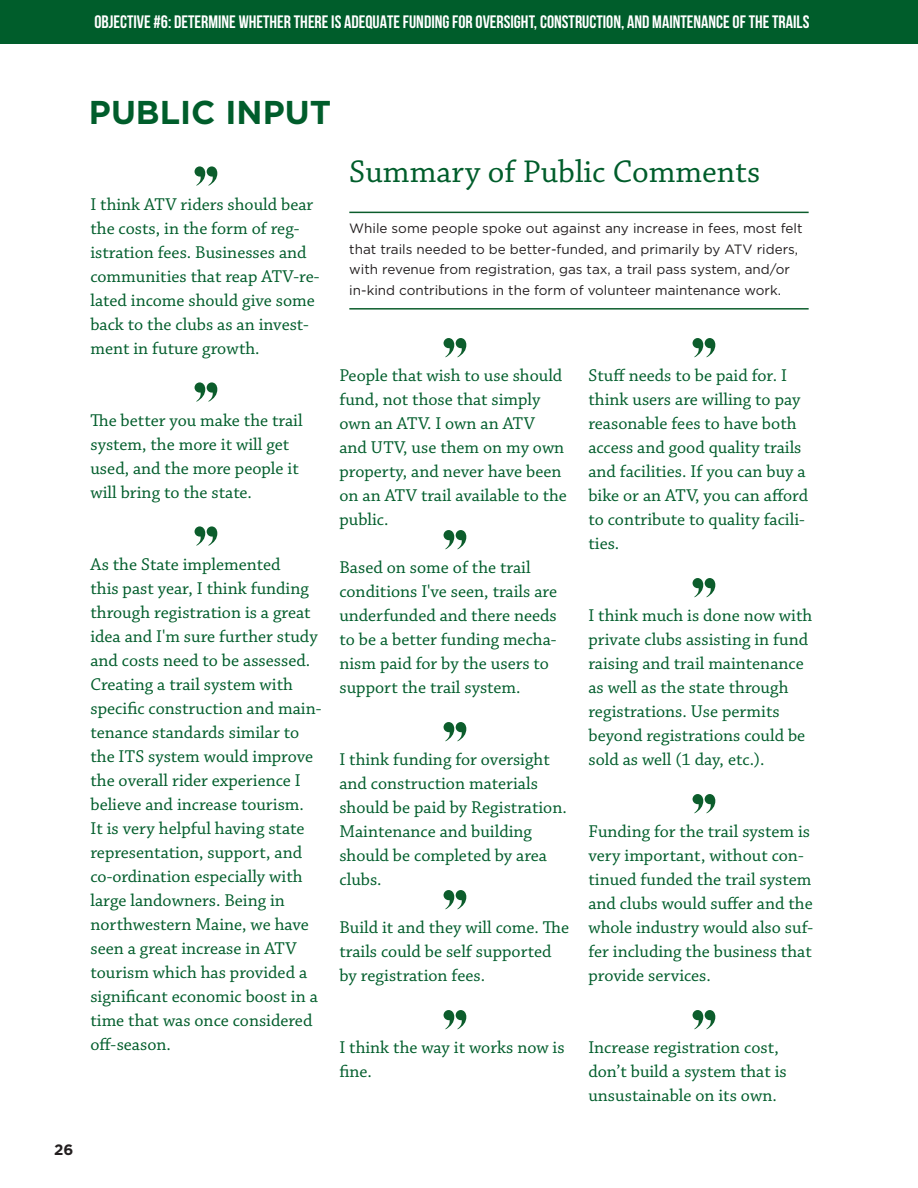
<style>
.page{position:relative;width:918px;height:1188px;background:#fff}
.page>*{position:absolute;margin:0;border:0;box-sizing:border-box;transform-origin:0 0}
.t1{font:33px "Chaparral Pro";color:#005d2b}
.t2{font:700 33px "Gotham";color:#005d2b}
.t3{font:18px/24px "Chaparral Pro";color:#005d2b}
.t4{font:700 18px "Bebas Neue";color:#fff}
.t5{font:700 15px "Gotham";color:#231f20}
.Body_Text{font:13.5px/20.4px "Gotham";color:#231f20}
</style>
<div class="page">
<div style="left:0;top:0;width:918px;height:43px;background:#005d2b"></div>
<svg style="left:195px;top:166px;width:22px;height:20px"></svg>
<svg style="left:195px;top:382px;width:22px;height:20px"></svg>
<svg style="left:195px;top:526px;width:22px;height:20px"></svg>
<svg style="left:444px;top:338px;width:22px;height:19px"></svg>
<svg style="left:444px;top:530px;width:22px;height:19px"></svg>
<svg style="left:444px;top:722px;width:22px;height:19px"></svg>
<svg style="left:444px;top:890px;width:22px;height:19px"></svg>
<svg style="left:444px;top:1010px;width:22px;height:19px"></svg>
<svg style="left:693px;top:338px;width:22px;height:19px"></svg>
<svg style="left:693px;top:578px;width:22px;height:19px"></svg>
<svg style="left:693px;top:794px;width:22px;height:19px"></svg>
<svg style="left:693px;top:1010px;width:22px;height:19px"></svg>
<hr style="left:349px;top:212px;width:460px;height:1px;background:#0c5d2c">
<hr style="left:349px;top:308px;width:460px;height:2px;background:#0c5d2c">
<p class="t4" style="left:94px;top:12px;width:716px">OBJECTIVE #6: DETERMINE WHETHER THERE IS ADEQUATE FUNDING FOR OVERSIGHT, CONSTRUCTION, AND MAINTENANCE OF THE TRAILS</p>
<p class="t5" style="left:54px;top:1139px;width:21px">26</p>
<p class="t2" style="left:89px;top:90px;width:244px">PUBLIC INPUT</p>
<p class="t3" style="left:90px;top:193px;width:231px">I think ATV riders should bear the costs, in the form of reg&shy;istration fees. Businesses and communities that reap ATV-re&shy;lated income should give some back to the clubs as an invest&shy;ment in future growth.</p>
<p class="t3" style="left:90px;top:409px;width:214px">The better you make the trail system, the more it will get used, and the more people it will bring to the state.</p>
<p class="t3" style="left:90px;top:553px;width:233px">As the State implemented<br>this past year, I think funding through registration is a great idea and I'm sure further study and costs need to be assessed.<br>Creating a trail system with specific construction and main&shy;tenance standards similar to the ITS system would improve the overall rider experience I believe and increase tourism.<br>It is very helpful having state representation, support, and co-ordination especially with large landowners. Being in northwestern Maine, we have seen a great increase in ATV tourism which has provided a significant economic boost in a time that was once considered off-season.</p>
<p class="t1" style="left:349px;top:153px;width:413px">Summary of Public Comments</p>
<p class="Body_Text" style="left:349px;top:218px;width:455px">While some people spoke out against any increase in fees, most felt that trails needed to be better-funded, and primarily by ATV riders, with revenue from registration, gas tax, a trail pass system, and/or in-kind contributions in the form of volunteer maintenance work.</p>
<p class="t3" style="left:339px;top:364px;width:229px">People that wish to use should fund, not those that simply own an ATV. I own an ATV and UTV, use them on my own property, and never have been on an ATV trail available to the public.</p>
<p class="t3" style="left:339px;top:556px;width:219px">Based on some of the trail conditions I've seen, trails are underfunded and there needs to be a better funding mecha&shy;nism paid for by the users to support the trail system.</p>
<p class="t3" style="left:339px;top:748px;width:229px">I think funding for oversight and construction materials should be paid by Registration.</p>
<p class="t3" style="left:339px;top:820px;width:209px">Maintenance and building should be completed by area clubs.</p>
<p class="t3" style="left:339px;top:916px;width:231px">Build it and they will come. The trails could be self supported by registration fees.</p>
<p class="t3" style="left:588px;top:364px;width:221px">Stuff needs to be paid for. I think users are willing to pay reasonable fees to have both access and good quality trails and facilities. If you can buy a bike or an ATV, you can afford to contribute to quality facili&shy;ties.</p>
<p class="t3" style="left:588px;top:604px;width:225px">I think much is done now with private clubs assisting in fund raising and trail maintenance as well as the state through registrations. Use permits beyond registrations could be sold as well (1 day, etc.).</p>
<p class="t3" style="left:588px;top:820px;width:226px">Funding for the trail system is very important, without con&shy;tinued funded the trail system and clubs would suffer and the whole industry would also suf&shy;fer including the business that provide services.</p>
<p class="t3" style="left:339px;top:1036px;width:227px">I think the way it works now is fine.</p>
<p class="t3" style="left:588px;top:1036px;width:200px">Increase registration cost, don’t build a system that is unsustainable on its own.</p>
</div>
